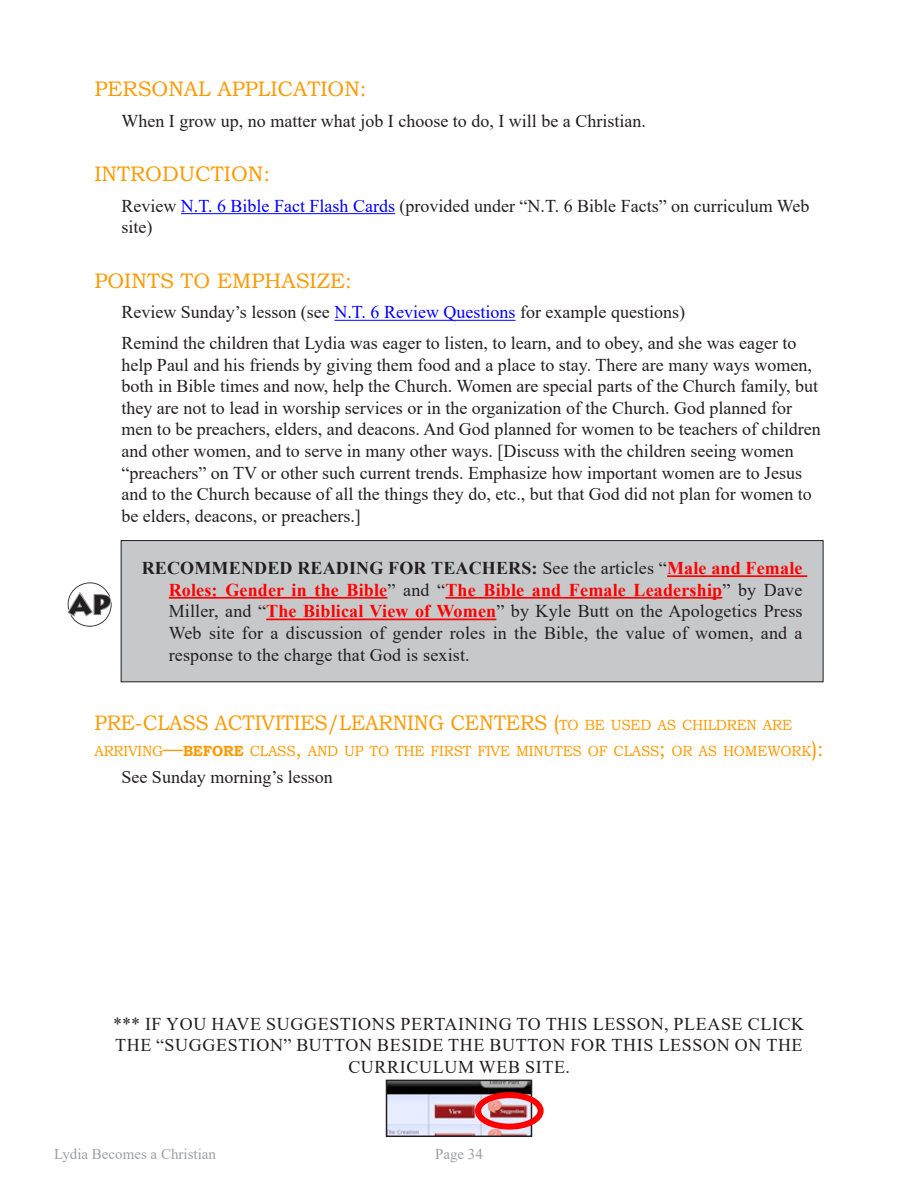
<style>
.page{position:relative;width:918px;height:1188px;background:#fff}
.page>*{position:absolute;margin:0;border:0;box-sizing:border-box;transform-origin:0 0}
.Heading_1{font:21px "Bookman Old Style";color:#f90}
.Heading_1-2{font:21px "Bookman Old Style";letter-spacing:-.01em;color:#f90;scale:.95 1}
.Body_Text_Indented{font:18px/21.6px "Times New Roman";color:#231f20}
.Boxed_Text{font:18px/21.6px "Times New Roman";letter-spacing:.01em;color:#231f20;text-align:justify}
.Song{font:18px/21.6px "Times New Roman";letter-spacing:.035em;color:#231f20;text-align:center}
.t1{font:15px "Times New Roman";color:#9d9fa2}
.Heading_1-3{font:14.7px/25.2px "Bookman Old Style";letter-spacing:-.015em;color:#f90;scale:.95 1}
.s1{color:#00f}
.s2{font-weight:700}
.s3{font-weight:700;color:#f00}
.s4{font-size:21px}
</style>
<div class="page">
<hr style="left:181px;top:213px;width:214px;height:1px;background:#00f">
<hr style="left:334px;top:320px;width:182px;height:1px;background:#00f">
<img style="left:389px;top:1083px;width:140px;height:51px">
<div style="left:386px;top:1080px;width:146px;height:57px;border:2px solid #231f20"></div>
<div style="left:121px;top:541px;width:702px;height:141px;background:#c7c8ca"></div>
<hr style="left:667px;top:575px;width:140px;height:2px;background:#f00">
<hr style="left:169px;top:597px;width:218px;height:2px;background:#f00">
<hr style="left:445px;top:597px;width:277px;height:2px;background:#f00">
<hr style="left:266px;top:619px;width:230px;height:1px;background:#f00">
<div style="left:121px;top:540px;width:703px;height:142px;border:1px solid #231f20"></div>
<img style="left:67px;top:582px;width:45px;height:45px">
<div style="left:475px;top:1092px;width:69px;height:38px;border:6px solid #f00;border-radius:50%"></div>
<p class="Heading_1" style="left:94px;top:75px;width:274px">PERSONAL APPLICATION:</p>
<p class="Body_Text_Indented" style="left:122px;top:109px;width:526px">When I grow up, no matter what job I choose to do, I will be a Christian.</p>
<p class="Heading_1" style="left:94px;top:160px;width:177px">INTRODUCTION:</p>
<p class="Body_Text_Indented" style="left:122px;top:194px;width:689px">Review <span class="s1">N.T. 6 Bible Fact Flash Cards</span> (provided under “N.T. 6 Bible Facts” on curriculum Web site)</p>
<p class="Heading_1" style="left:94px;top:267px;width:259px">POINTS TO EMPHASIZE:</p>
<p class="Body_Text_Indented" style="left:122px;top:301px;width:565px">Review Sunday’s lesson (see <span class="s1">N.T. 6 Review Questions</span> for example questions)</p>
<p class="Body_Text_Indented" style="left:122px;top:332px;width:701px">Remind the children that Lydia was eager to listen, to learn, and to obey, and she was eager to help Paul and his friends by giving them food and a place to stay. There are many ways women, both in Bible times and now, help the Church. Women are special parts of the Church family, but they are not to lead in worship services or in the organization of the Church. God planned for men to be preachers, elders, and deacons. And God planned for women to be teachers of children and other women, and to serve in many other ways. [Discuss with the children seeing women “preachers” on TV or other such current trends. Emphasize how important women are to Jesus and to the Church because of all the things they do, etc., but that God did not plan for women to be elders, deacons, or preachers.]</p>
<p class="Boxed_Text" style="left:169px;top:557px;width:635px;text-indent:-27px"><span class="s2">RECOMMENDED READING FOR TEACHERS:</span> See the articles “<span class="s3">Male and Female Roles: Gender in the Bible</span>” and “<span class="s3">The Bible and Female Leadership</span>” by Dave Miller, and “<span class="s3">The Biblical View of Women</span>” by Kyle Butt on the Apologetics Press Web site for a discussion of gender roles in the Bible, the value of women, and a response to the charge that God is sexist.</p>
<p class="Heading_1-2" style="left:94px;top:710px;width:448px">PRE-CLASS ACTIVITIES /LEARNING CENTERS</p>
<p class="Heading_1-3" style="left:94px;top:713px;width:769px;text-indent:459px"><span class="s4">(</span>TO BE USED AS CHILDREN ARE<br>ARRIVING<span class="s4">—</span><span class="s2">BEFORE</span> CLASS<span class="s4">,</span> AND UP TO THE FIRST FIVE MINUTES OF CLASS<span class="s4">;</span> OR AS HOMEWORK<span class="s4">):</span></p>
<p class="Body_Text_Indented" style="left:122px;top:766px;width:213px">See Sunday morning’s lesson</p>
<p class="Song" style="left:113px;top:1012px;width:693px">*** IF YOU HAVE SUGGESTIONS PERTAINING TO THIS LESSON, PLEASE CLICK<br>THE “SUGGESTION” BUTTON BESIDE THE BUTTON FOR THIS LESSON ON THE<br>CURRICULUM WEB SITE.</p>
<p class="t1" style="left:54px;top:1143px;width:164px">Lydia Becomes a Christian</p>
<p class="t1" style="left:435px;top:1143px;width:49px">Page 34</p>
</div>
